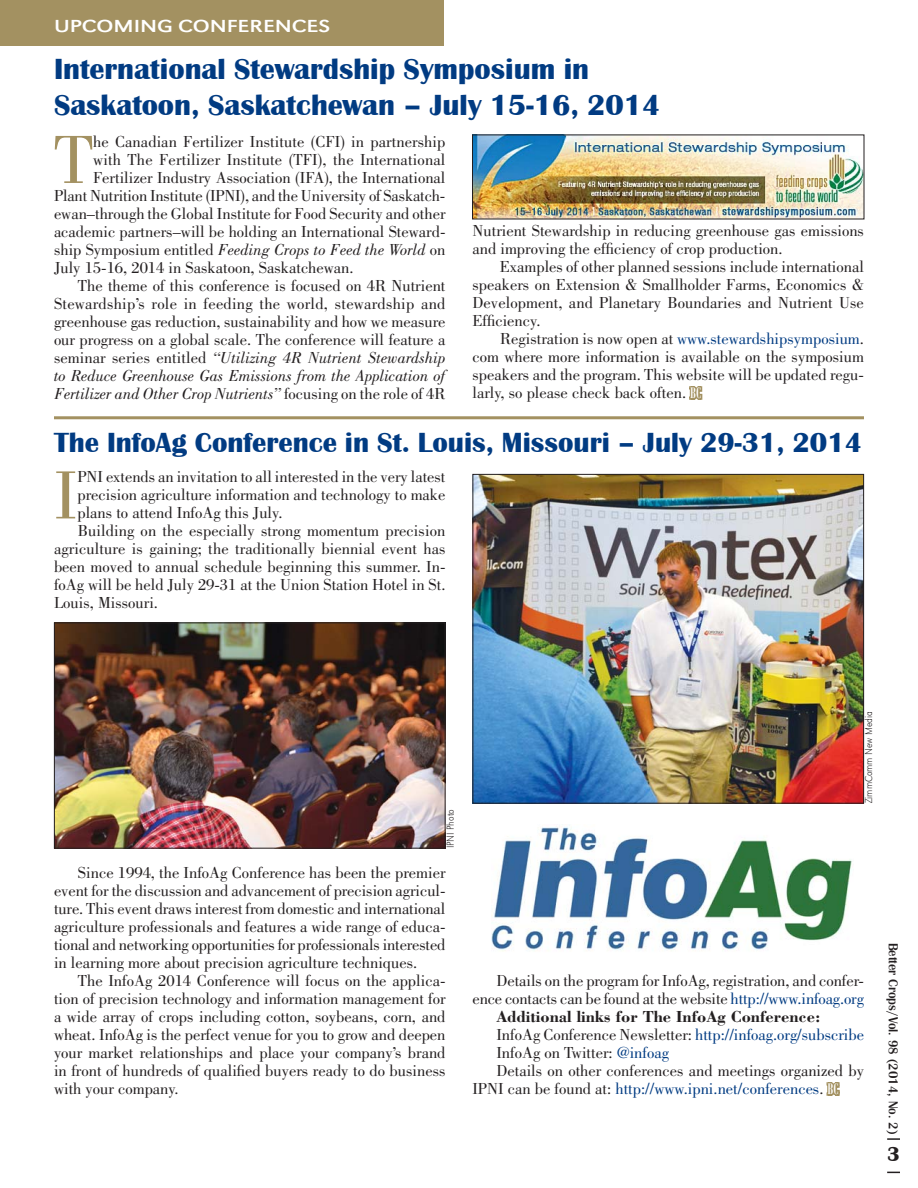
<style>
.page{position:relative;width:918px;height:1188px;background:#fff}
.page>*{position:absolute;margin:0;border:0;box-sizing:border-box;transform-origin:0 0}
.t1{font:70.35px "Bodoni";color:#a39161}
.t2{font:700 30px/36px "Britannic T";color:#013b82}
.t3{font:700 28.5px "Britannic T";color:#013b82}
.t4{font:700 21px "Britannic T";color:#231f20}
.t5{font:18px "URW Grotesk T Reg Wid";color:#fff;scale:1.2 1}
.t6{font:16.5px/18px "Bodoni";color:#231f20;text-align:justify}
.t7{font:italic 16.5px "Bodoni";color:#231f20}
.t8{font:16.5px "Bodoni";color:#013b82}
.t9{font:700 16.5px "Bodoni";color:#231f20}
.t10{font:500 13.5px "Britannic T";color:#231f20}
.t11{font:10.5px "URW Grotesk T Ext Lig Ext Nar";color:#231f20}
.s1{font-style:normal}
.s2{color:#013b82}
.s3{font-family:"Bodoni MT Condensed";color:#a39161}
.s4{font-family:"Bodoni MT Condensed";color:#fff}
.s5{color:#231f20}
</style>
<div class="page">
<svg style="left:887px;top:1138px;width:13px;height:2px"></svg>
<svg style="left:887px;top:1172px;width:13px;height:1px"></svg>
<div style="left:0;top:0;width:444px;height:46px;background:#a39161"></div>
<img style="left:474px;top:137px;width:388px;height:80px">
<hr style="left:54px;top:416px;width:810px;height:3px;background:#a39161">
<img style="left:492px;top:825px;width:360px;height:126px">
<img style="left:56px;top:624px;width:388px;height:223px">
<div style="left:54px;top:622px;width:392px;height:227px;border:1px solid #231f20"></div>
<img style="left:474px;top:476px;width:388px;height:326px">
<div style="left:472px;top:474px;width:392px;height:330px;border:1px solid #231f20"></div>
<p class="t5" style="left:54px;top:14px;width:232px">UPCOMING CONFERENCES</p>
<h2 class="t2" style="left:54px;top:49px;width:608px">International Stewardship Symposium in<br>Saskatoon, Saskatchewan – July 15-16, 2014</h2>
<h1 class="t1" style="left:54px;top:134px;width:41px">T</h1>
<p class="t6" style="left:93px;top:134px;width:354px">he Canadian Fertilizer Institute (CFI) in partnership</p>
<p class="t6" style="left:93px;top:152px;width:354px">with The Fertilizer Institute (TFI), the International</p>
<p class="t6" style="left:93px;top:170px;width:354px">Fertilizer Industry Association (IFA), the International</p>
<p class="t6" style="left:54px;top:188px;width:393px">Plant Nutrition Institute (IPNI), and the University of Saskatch-</p>
<p class="t6" style="left:54px;top:206px;width:393px">ewan–through the Global Institute for Food Security and other</p>
<p class="t6" style="left:54px;top:224px;width:393px">academic partners–will be holding an International Steward-</p>
<p class="t7" style="left:54px;top:244px;width:393px"><span class="s1">ship Symposium entitled</span> Feeding Crops to Feed the World <span class="s1">on</span></p>
<p class="t6" style="left:54px;top:260px;width:301px">July 15-16, 2014 in Saskatoon, Saskatchewan.</p>
<p class="t6" style="left:78px;top:278px;width:369px">The theme of this conference is focused on 4R Nutrient</p>
<p class="t6" style="left:54px;top:296px;width:393px">Stewardship’s role in feeding the world, stewardship and</p>
<p class="t6" style="left:54px;top:314px;width:393px">greenhouse gas reduction, sustainability and how we measure</p>
<p class="t6" style="left:54px;top:332px;width:393px">our progress on a global scale. The conference will feature a</p>
<p class="t7" style="left:54px;top:352px;width:393px"><span class="s1">seminar series entitled</span> “Utilizing 4R Nutrient Stewardship</p>
<p class="t7" style="left:54px;top:370px;width:393px">to Reduce Greenhouse Gas Emissions from the Application of</p>
<p class="t7" style="left:54px;top:388px;width:393px">Fertilizer and Other Crop Nutrients” <span class="s1">focusing on the role of 4R</span></p>
<p class="t6" style="left:472px;top:223px;width:393px">Nutrient Stewardship in reducing greenhouse gas emissions and improving the efficiency of crop production.</p>
<p class="t6" style="left:472px;top:259px;width:393px;text-indent:27px">Examples of other planned sessions include international speakers on Extension &amp; Smallholder Farms, Economics &amp; Development, and Planetary Boundaries and Nutrient Use Efficiency.</p>
<p class="t6" style="left:472px;top:331px;width:393px;text-indent:28px">Registration is now open at <span class="s2">www.stewardshipsymposium</span>. com where more information is available on the symposium speakers and the program. This website will be updated regu&shy;larly, so please check back often. <span class="s3">B</span><span class="s4">C</span></p>
<h3 class="t3" style="left:54px;top:424px;width:810px">The InfoAg Conference in St. Louis, Missouri – July 29-31, 2014</h3>
<h1 class="t1" style="left:54px;top:469px;width:25px">I</h1>
<p class="t6" style="left:77px;top:470px;width:370px">PNI extends an invitation to all interested in the very latest</p>
<p class="t6" style="left:77px;top:488px;width:370px">precision agriculture information and technology to make</p>
<p class="t6" style="left:77px;top:506px;width:207px">plans to attend InfoAg this July.</p>
<p class="t6" style="left:78px;top:524px;width:369px">Building on the especially strong momentum precision</p>
<p class="t6" style="left:54px;top:542px;width:393px">agriculture is gaining; the traditionally biennial event has</p>
<p class="t6" style="left:54px;top:560px;width:393px">been moved to annual schedule beginning this summer. In-</p>
<p class="t6" style="left:54px;top:578px;width:393px">foAg will be held July 29-31 at the Union Station Hotel in St.</p>
<p class="t6" style="left:54px;top:596px;width:106px">Louis, Missouri.</p>
<p class="t11" style="left:443px;top:848px;width:41px;rotate:-90deg">IPNI Photo</p>
<p class="t11" style="left:862px;top:803px;width:94px;rotate:-90deg">ZimmComm New Media</p>
<p class="t6" style="left:54px;top:866px;width:393px;text-indent:24px">Since 1994, the InfoAg Conference has been the premier event for the discussion and advancement of precision agricul&shy;ture. This event draws interest from domestic and international agriculture professionals and features a wide range of educa&shy;tional and networking opportunities for professionals interested in learning more about precision agriculture techniques.</p>
<p class="t6" style="left:54px;top:974px;width:393px;text-indent:24px">The InfoAg 2014 Conference will focus on the applica&shy;tion of precision technology and information management for a wide array of crops including cotton, soybeans, corn, and wheat. InfoAg is the perfect venue for you to grow and deepen your market relationships and place your company’s brand in front of hundreds of qualified buyers ready to do business with your company.</p>
<p class="t6" style="left:497px;top:973px;width:369px">Details on the program for InfoAg, registration, and confer-</p>
<p class="t6" style="left:473px;top:991px;width:393px">ence contacts can be found at the website <span class="s2">http://www.infoag.org</span></p>
<p class="t9" style="left:497px;top:1011px;width:326px">Additional links for The InfoAg Conference:</p>
<p class="t6" style="left:497px;top:1027px;width:369px">InfoAg Conference Newsletter: <span class="s2">http://infoag.org/subscribe</span></p>
<p class="t6" style="left:496px;top:1045px;width:174px">InfoAg on Twitter: <span class="s2">@infoag</span></p>
<p class="t6" style="left:496px;top:1063px;width:369px">Details on other conferences and meetings organized by</p>
<p class="t8" style="left:473px;top:1083px;width:367px"><span class="s5">IPNI can be found at:</span> http://www.ipni.net/conferences<span class="s5">.</span> <span class="s3">B</span><span class="s4">C</span></p>
<p class="t10" style="left:902px;top:943px;width:193px;rotate:90deg">Better Crops/Vol. 98 (2014, No. 2)</p>
<p class="t4" style="left:887px;top:1140px;width:14px">3</p>
</div>
